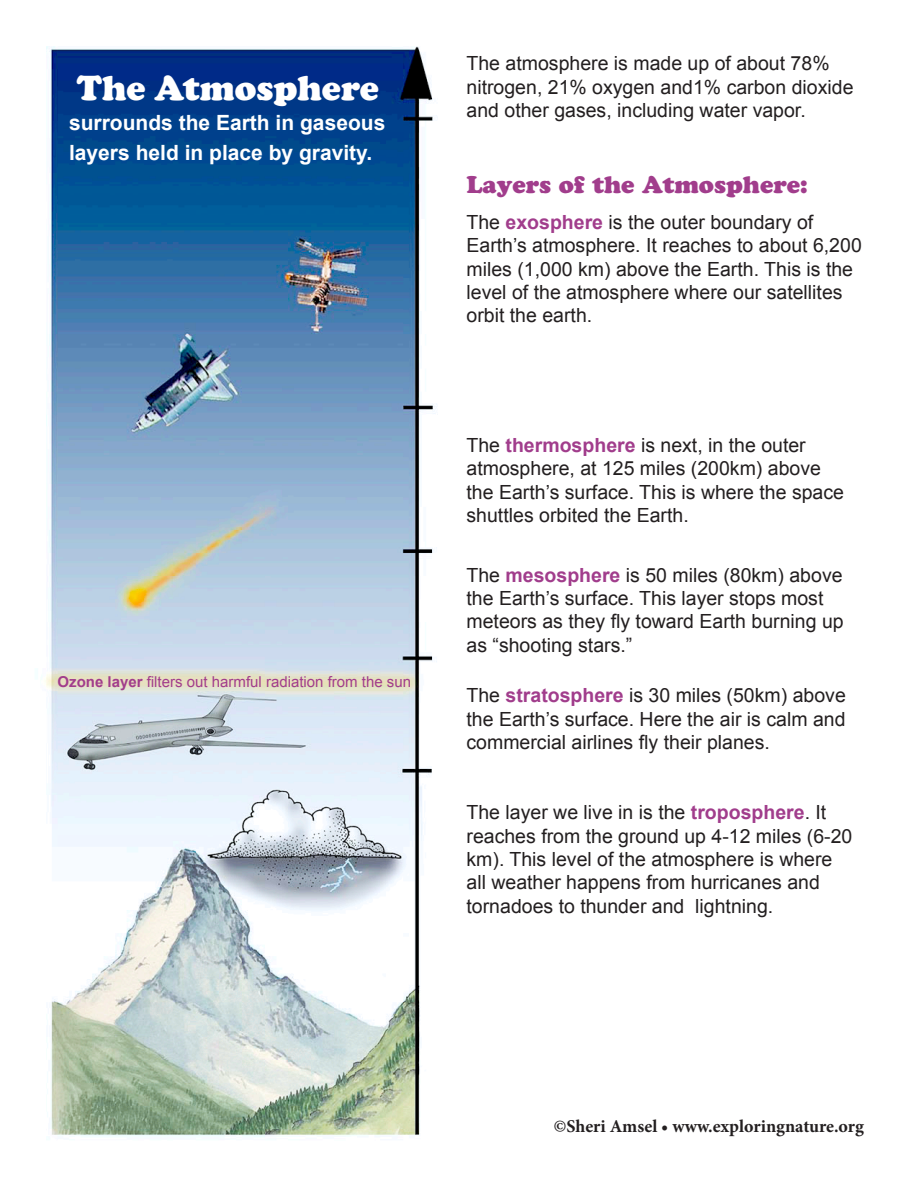
<style>
.page{position:relative;width:918px;height:1188px;background:#fff}
.page>*{position:absolute;margin:0;border:0;box-sizing:border-box;transform-origin:0 0}
.t1{font:900 36px "Cooper";color:#fff}
.t2{font:24px "Cooper Black Std";color:#a13d8c}
.t3{font:700 21px/30px "Arial";color:#fff}
.t4{font:19.5px/23.4px "Arial";color:#231f20}
.t5{font:700 18px "Minion Pro";color:#231f20}
.t6{font:15px "Arial";color:#a13d8c}
.s1{font-weight:700}
.s2{font-weight:700;color:#a13d8c}
</style>
<div class="page">
<img style="left:45px;top:46px;width:393px;height:1091px">
<p class="t1" style="left:77px;top:67px;width:304px">The Atmosphere</p>
<p class="t3" style="left:69px;top:108px;width:318px">surrounds the Earth in gaseous layers held in place by gravity.</p>
<p class="t6" style="left:58px;top:672px;width:355px"><span class="s1">Ozone layer</span> filters out harmful radiation from the sun</p>
<p class="t4" style="left:467px;top:52px;width:388px">The atmosphere is made up of about 78% nitrogen, 21% oxygen and1% carbon dioxide and other gases, including water vapor.</p>
<p class="t2" style="left:467px;top:170px;width:343px">Layers of the Atmosphere:</p>
<p class="t4" style="left:467px;top:210px;width:397px">The <span class="s2">exosphere</span> is the outer boundary of Earth’s atmosphere. It reaches to about 6,200 miles (1,000 km) above the Earth. This is the level of the atmosphere where our satellites orbit the earth.</p>
<p class="t4" style="left:467px;top:434px;width:379px">The <span class="s2">thermosphere</span> is next, in the outer atmosphere, at 125 miles (200km) above the Earth’s surface. This is where the space shuttles orbited the Earth.</p>
<p class="t4" style="left:467px;top:563px;width:379px">The <span class="s2">mesosphere</span> is 50 miles (80km) above the Earth’s surface. This layer stops most meteors as they fly toward Earth burning up as “shooting stars.”</p>
<p class="t4" style="left:467px;top:684px;width:381px;text-align:justify">The <span class="s2">stratosphere</span> is 30 miles (50km) above the Earth’s surface. Here the air is calm and commercial airlines fly their planes.</p>
<p class="t4" style="left:467px;top:801px;width:387px">The layer we live in is the <span class="s2">troposphere</span>. It reaches from the ground up 4-12 miles (6-20 km). This level of the atmosphere is where all weather happens from hurricanes and tornadoes to thunder and lightning.</p>
<p class="t5" style="left:554px;top:1114px;width:312px">©Sheri Amsel • www.exploringnature.org</p>
</div>
